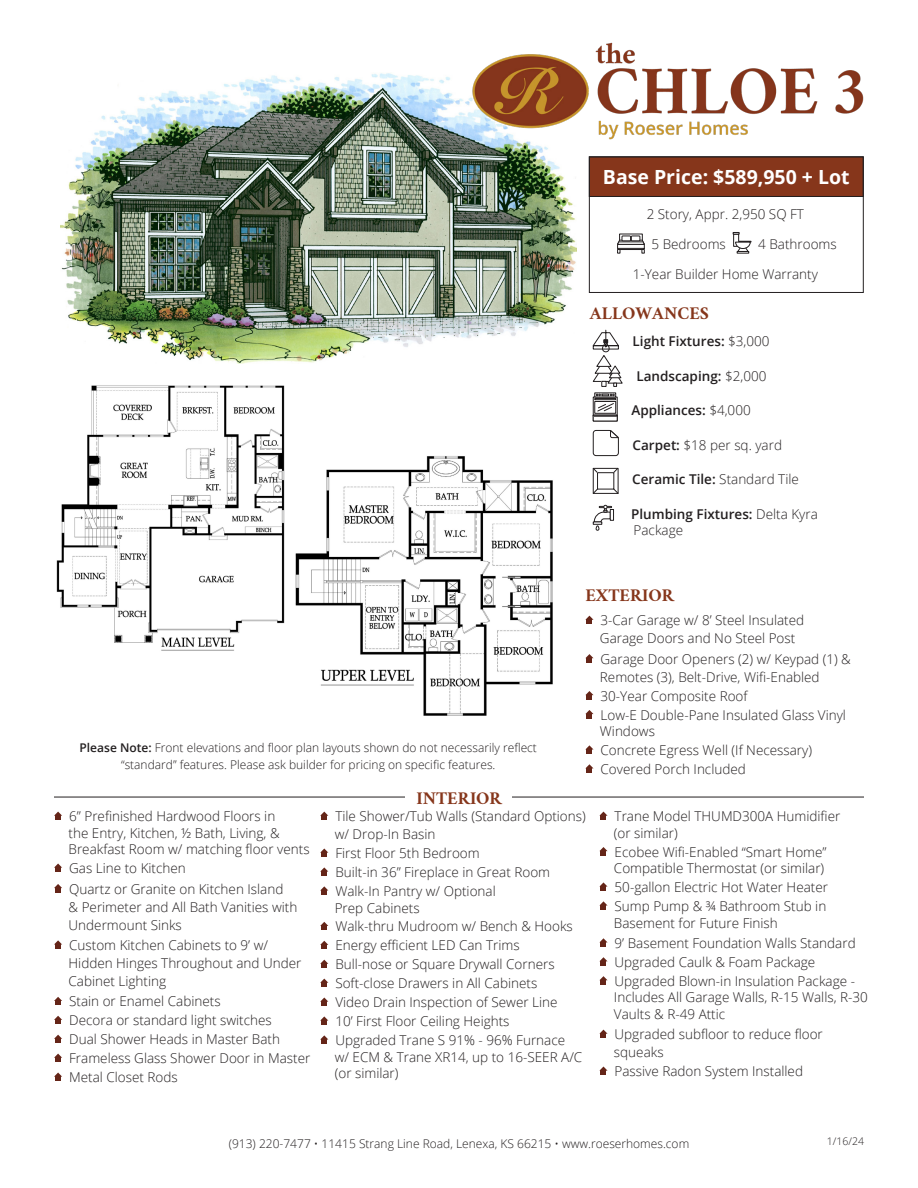
<style>
.page{position:relative;width:918px;height:1188px;background:#fff}
.page>*{position:absolute;margin:0;border:0;box-sizing:border-box;transform-origin:0 0}
.Body_Copy{font:700 19.5px "Open Sans";color:#fff}
.Headline{font:700 18px "Crimson";color:#86361b}
.Body_Copy-2{font:300 13.5px/16.5px "Open Sans";color:#231f20}
.t1{font:600 13.5px/16.5px "Open Sans";color:#231f20}
.Body_Copy-3{font:300 12px/16.5px "Open Sans";color:#231f20;text-align:center}
.t2{font:300 10.5px "Open Sans";color:#231f20}
.s1{font-weight:300}
.s2{font-weight:600}
</style>
<div class="page">
<svg style="left:593px;top:330px;width:30px;height:57px"></svg>
<div style="left:593px;top:415px;width:24px;height:6px;border:1px solid #231f20"></div>
<svg style="left:593px;top:394px;width:24px;height:22px"></svg>
<svg style="left:593px;top:430px;width:26px;height:26px"></svg>
<svg style="left:593px;top:468px;width:26px;height:26px"></svg>
<div style="left:598px;top:473px;width:16px;height:16px;background:#fff"></div>
<div style="left:597px;top:473px;width:17px;height:16px;border:1px solid #231f20"></div>
<div style="left:610px;top:509px;width:4px;height:11px;border:1px solid #231f20"></div>
<svg style="left:593px;top:505px;width:19px;height:25px"></svg>
<div style="left:589px;top:157px;width:274px;height:39px;background:#86361b"></div>
<div style="left:589px;top:157px;width:275px;height:40px;border:1px solid #231f20"></div>
<div style="left:619px;top:234px;width:24px;height:11px;border:1px solid #231f20"></div>
<svg style="left:617px;top:240px;width:28px;height:13px"></svg>
<div style="left:622px;top:236px;width:9px;height:5px;border:1px solid #231f20"></div>
<div style="left:631px;top:236px;width:9px;height:5px;border:1px solid #231f20"></div>
<div style="left:733px;top:234px;width:6px;height:13px;border:1px solid #231f20"></div>
<svg style="left:733px;top:232px;width:6px;height:2px"></svg>
<svg style="left:735px;top:241px;width:16px;height:12px"></svg>
<div style="left:589px;top:156px;width:275px;height:137px;border:1px solid #231f20"></div>
<svg style="left:54px;top:812px;width:8px;height:8px"></svg>
<svg style="left:54px;top:864px;width:8px;height:8px"></svg>
<svg style="left:54px;top:884px;width:8px;height:8px"></svg>
<svg style="left:54px;top:940px;width:8px;height:9px"></svg>
<svg style="left:54px;top:997px;width:8px;height:8px"></svg>
<svg style="left:54px;top:1016px;width:8px;height:8px"></svg>
<svg style="left:54px;top:1035px;width:8px;height:8px"></svg>
<svg style="left:54px;top:1054px;width:8px;height:8px"></svg>
<svg style="left:54px;top:1073px;width:8px;height:8px"></svg>
<img style="left:295px;top:456px;width:258px;height:260px">
<svg style="left:585px;top:616px;width:9px;height:8px"></svg>
<svg style="left:585px;top:654px;width:9px;height:8px"></svg>
<svg style="left:585px;top:691px;width:9px;height:8px"></svg>
<svg style="left:585px;top:710px;width:9px;height:8px"></svg>
<svg style="left:585px;top:745px;width:9px;height:9px"></svg>
<svg style="left:585px;top:764px;width:9px;height:8px"></svg>
<svg style="left:320px;top:812px;width:8px;height:8px"></svg>
<svg style="left:320px;top:849px;width:8px;height:8px"></svg>
<svg style="left:320px;top:867px;width:8px;height:9px"></svg>
<svg style="left:320px;top:886px;width:8px;height:9px"></svg>
<svg style="left:320px;top:922px;width:8px;height:8px"></svg>
<svg style="left:320px;top:941px;width:8px;height:8px"></svg>
<svg style="left:320px;top:960px;width:8px;height:8px"></svg>
<svg style="left:320px;top:979px;width:8px;height:8px"></svg>
<svg style="left:320px;top:998px;width:8px;height:8px"></svg>
<svg style="left:320px;top:1016px;width:8px;height:9px"></svg>
<svg style="left:320px;top:1035px;width:8px;height:9px"></svg>
<svg style="left:599px;top:812px;width:9px;height:8px"></svg>
<svg style="left:599px;top:847px;width:9px;height:8px"></svg>
<svg style="left:599px;top:882px;width:9px;height:9px"></svg>
<svg style="left:599px;top:901px;width:9px;height:9px"></svg>
<svg style="left:599px;top:938px;width:9px;height:8px"></svg>
<svg style="left:599px;top:957px;width:9px;height:8px"></svg>
<svg style="left:599px;top:976px;width:9px;height:8px"></svg>
<svg style="left:599px;top:1030px;width:9px;height:8px"></svg>
<svg style="left:599px;top:1067px;width:9px;height:8px"></svg>
<hr style="left:54px;top:797px;width:810px;height:1px;background:#231f20">
<div style="left:406px;top:785px;width:106px;height:24px;background:#fff"></div>
<img style="left:56px;top:385px;width:229px;height:266px">
<img style="left:61px;top:73px;width:516px;height:290px">
<img style="left:454px;top:42px;width:410px;height:109px">
<p class="Body_Copy" style="left:603px;top:163px;width:248px">Base Price: $589,950 + Lot</p>
<p class="Body_Copy-2" style="left:647px;top:205px;width:159px">2 Story, Appr. 2,950 SQ FT</p>
<p class="Body_Copy-2" style="left:652px;top:235px;width:76px">5 Bedrooms</p>
<p class="Body_Copy-2" style="left:758px;top:235px;width:80px">4 Bathrooms</p>
<p class="Body_Copy-2" style="left:633px;top:265px;width:187px">1-Year Builder Home Warranty</p>
<h2 class="Headline" style="left:590px;top:299px;width:121px">ALLOWANCES</h2>
<p class="t1" style="left:633px;top:333px;width:139px">Light Fixtures: <span class="s1">$3,000</span></p>
<p class="t1" style="left:636px;top:367px;width:132px">Landscaping: <span class="s1">$2,000</span></p>
<p class="t1" style="left:631px;top:402px;width:121px">Appliances: <span class="s1">$4,000</span></p>
<p class="Body_Copy-2" style="left:633px;top:436px;width:151px"><span class="s2">Carpet:</span> $18 per sq. yard</p>
<p class="t1" style="left:632px;top:471px;width:168px">Ceramic Tile: <span class="s1">Standard Tile</span></p>
<p class="t1" style="left:631px;top:506px;width:188px">Plumbing Fixtures: <span class="s1">Delta Kyra<br>Package</span></p>
<p class="Headline" style="left:585px;top:581px;width:90px">EXTERIOR</p>
<p class="Body_Copy-2" style="left:600px;top:611px;width:206px;line-height:18px">3-Car Garage w/ 8’ Steel Insulated<br>Garage Doors and No Steel Post</p>
<p class="Body_Copy-2" style="left:600px;top:649px;width:253px;line-height:18px">Garage Door Openers (2) w/ Keypad (1) &amp;<br>Remotes (3), Belt-Drive, Wifi-Enabled</p>
<p class="Body_Copy-2" style="left:601px;top:687px;width:149px">30-Year Composite Roof</p>
<p class="Body_Copy-2" style="left:600px;top:706px;width:248px">Low-E Double-Pane Insulated Glass Vinyl<br>Windows</p>
<p class="Body_Copy-2" style="left:601px;top:742px;width:213px">Concrete Egress Well (If Necessary)</p>
<p class="Body_Copy-2" style="left:601px;top:760px;width:147px">Covered Porch Included</p>
<p class="Body_Copy-3" style="left:80px;top:739px;width:459px"><span class="s2">Please Note:</span> Front elevations and floor plan layouts shown do not necessarily reflect “standard” features. Please ask builder for pricing on specific features.</p>
<p class="Body_Copy-2" style="left:69px;top:808px;width:243px">6” Prefinished Hardwood Floors in<br>the Entry, Kitchen, ½ Bath, Living, &amp;<br>Breakfast Room w/ matching floor vents</p>
<p class="Body_Copy-2" style="left:69px;top:860px;width:118px">Gas Line to Kitchen</p>
<p class="Body_Copy-2" style="left:69px;top:879px;width:230px;line-height:18px">Quartz or Granite on Kitchen Island<br>&amp; Perimeter and All Bath Vanities with<br>Undermount Sinks</p>
<p class="Body_Copy-2" style="left:69px;top:936px;width:234px;line-height:18px">Custom Kitchen Cabinets to 9’ w/<br>Hidden Hinges Throughout and Under<br>Cabinet Lighting</p>
<p class="Body_Copy-2" style="left:69px;top:993px;width:153px">Stain or Enamel Cabinets</p>
<p class="Body_Copy-2" style="left:69px;top:1012px;width:204px">Decora or standard light switches</p>
<p class="Body_Copy-2" style="left:69px;top:1031px;width:212px">Dual Shower Heads in Master Bath</p>
<p class="Body_Copy-2" style="left:69px;top:1050px;width:243px">Frameless Glass Shower Door in Master</p>
<p class="Body_Copy-2" style="left:69px;top:1069px;width:110px">Metal Closet Rods</p>
<p class="Headline" style="left:416px;top:784px;width:87px">INTERIOR</p>
<p class="Body_Copy-2" style="left:614px;top:808px;width:228px">Trane Model THUMD300A Humidifier (or similar)</p>
<p class="Body_Copy-2" style="left:614px;top:843px;width:214px">Ecobee Wifi-Enabled “Smart Home”<br>Compatible Thermostat (or similar)</p>
<p class="Body_Copy-2" style="left:615px;top:879px;width:215px">50-gallon Electric Hot Water Heater</p>
<p class="Body_Copy-2" style="left:614px;top:898px;width:214px">Sump Pump &amp; ¾ Bathroom Stub in<br>Basement for Future Finish</p>
<p class="Body_Copy-2" style="left:615px;top:934px;width:243px">9’ Basement Foundation Walls Standard</p>
<p class="Body_Copy-2" style="left:615px;top:953px;width:202px">Upgraded Caulk &amp; Foam Package</p>
<p class="Body_Copy-2" style="left:614px;top:972px;width:255px">Upgraded Blown-in Insulation Package -<br>Includes All Garage Walls, R-15 Walls, R-30<br>Vaults &amp; R-49 Attic</p>
<p class="Body_Copy-2" style="left:614px;top:1025px;width:210px;line-height:18px">Upgraded subfloor to reduce floor squeaks</p>
<p class="Body_Copy-2" style="left:615px;top:1063px;width:190px">Passive Radon System Installed</p>
<p class="Body_Copy-2" style="left:335px;top:807px;width:253px;line-height:18px">Tile Shower/Tub Walls (Standard Options) w/ Drop-In Basin</p>
<p class="Body_Copy-2" style="left:335px;top:845px;width:146px">First Floor 5th Bedroom</p>
<p class="Body_Copy-2" style="left:335px;top:864px;width:216px">Built-in 36” Fireplace in Great Room</p>
<p class="Body_Copy-2" style="left:335px;top:883px;width:162px">Walk-In Pantry w/ Optional<br>Prep Cabinets</p>
<p class="Body_Copy-2" style="left:335px;top:918px;width:239px">Walk-thru Mudroom w/ Bench &amp; Hooks</p>
<p class="Body_Copy-2" style="left:335px;top:937px;width:186px">Energy efficient LED Can Trims</p>
<p class="Body_Copy-2" style="left:335px;top:956px;width:221px">Bull-nose or Square Drywall Corners</p>
<p class="Body_Copy-2" style="left:335px;top:975px;width:203px">Soft-close Drawers in All Cabinets</p>
<p class="Body_Copy-2" style="left:335px;top:994px;width:224px">Video Drain Inspection of Sewer Line</p>
<p class="Body_Copy-2" style="left:335px;top:1013px;width:176px">10’ First Floor Ceiling Heights</p>
<p class="Body_Copy-2" style="left:335px;top:1032px;width:249px">Upgraded Trane S 91% - 96% Furnace w/ ECM &amp; Trane XR14, up to 16-SEER A/C (or similar)</p>
<p class="Body_Copy-3" style="left:229px;top:1135px;width:462px">(913) 220-7477 • 11415 Strang Line Road, Lenexa, KS 66215 • www.roeserhomes.com</p>
<p class="t2" style="left:827px;top:1134px;width:39px">1/16/24</p>
</div>
